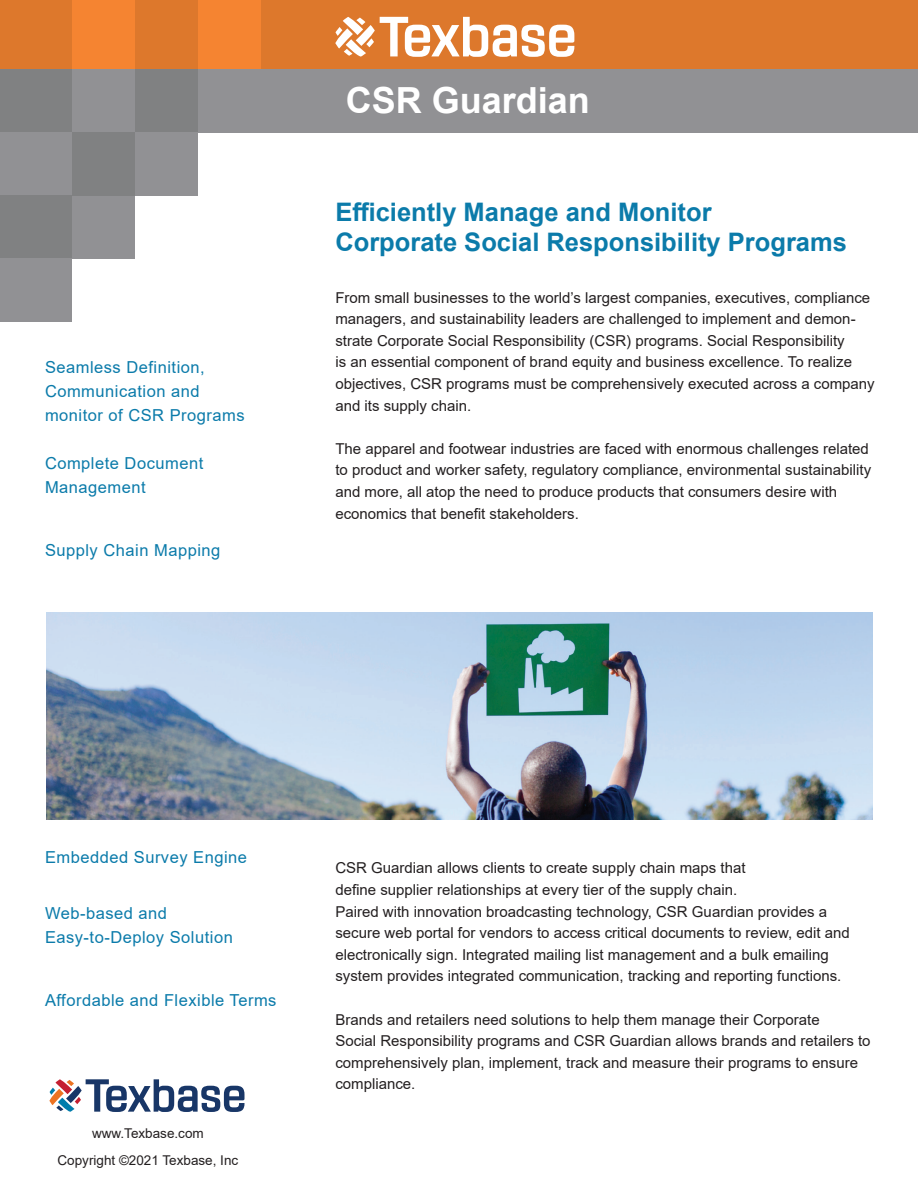
<style>
.page{position:relative;width:918px;height:1188px;background:#fff}
.page>*{position:absolute;margin:0;border:0;box-sizing:border-box;transform-origin:0 0}
.t1{font:700 36px "Arial";color:#fff}
.t2{font:700 25.5px/30.6px "Arial";color:#0b7baa}
.t3{font:16.5px/24px "Arial";letter-spacing:.03em;color:#0b7baa}
.t4{font:15px/21.6px "Arial";color:#231f20}
.t5{font:13.5px/27px "Arial";color:#231f20;text-align:center}
</style>
<div class="page">
<div style="left:261px;top:0;width:657px;height:69px;background:#dd782c"></div>
<div style="left:198px;top:0;width:63px;height:69px;background:#f58431"></div>
<div style="left:135px;top:0;width:63px;height:69px;background:#dd782c"></div>
<div style="left:71px;top:0;width:64px;height:69px;background:#f58431"></div>
<div style="left:198px;top:69px;width:720px;height:63px;background:#919194"></div>
<div style="left:135px;top:69px;width:63px;height:63px;background:#808182"></div>
<div style="left:71px;top:69px;width:64px;height:63px;background:#919194"></div>
<div style="left:135px;top:132px;width:63px;height:63px;background:#919194"></div>
<div style="left:71px;top:195px;width:64px;height:64px;background:#919194"></div>
<div style="left:71px;top:132px;width:64px;height:63px;background:#808182"></div>
<div style="left:0;top:0;width:71px;height:69px;background:#dd782c"></div>
<div style="left:0;top:69px;width:71px;height:63px;background:#808182"></div>
<div style="left:0;top:132px;width:71px;height:63px;background:#919194"></div>
<div style="left:0;top:195px;width:71px;height:64px;background:#808182"></div>
<div style="left:0;top:259px;width:71px;height:63px;background:#919194"></div>
<svg style="left:335px;top:17px;width:239px;height:40px"></svg>
<svg style="left:50px;top:1079px;width:194px;height:33px"></svg>
<img style="left:47px;top:612px;width:826px;height:208px">
<p class="t3" style="left:45px;top:355px;width:201px">Seamless Definition,<br>Communication and monitor of CSR Programs</p>
<p class="t3" style="left:45px;top:451px;width:160px">Complete Document<br>Management</p>
<p class="t3" style="left:45px;top:538px;width:177px">Supply Chain Mapping</p>
<h1 class="t1" style="left:346px;top:75px;width:246px">CSR Guardian</h1>
<h2 class="t2" style="left:335px;top:197px;width:513px">Efficiently Manage and Monitor<br>Corporate Social Responsibility Programs</h2>
<p class="t4" style="left:335px;top:287px;width:541px">From small businesses to the world’s largest companies, executives, compliance managers, and sustainability leaders are challenged to implement and demon&shy;strate Corporate Social Responsibility (CSR) programs. Social Responsibility<br>is an essential component of brand equity and business excellence. To realize objectives, CSR programs must be comprehensively executed across a company and its supply chain.</p>
<p class="t4" style="left:335px;top:438px;width:537px">The apparel and footwear industries are faced with enormous challenges related to product and worker safety, regulatory compliance, environmental sustainability and more, all atop the need to produce products that consumers desire with economics that benefit stakeholders.</p>
<p class="t3" style="left:45px;top:846px;width:204px">Embedded Survey Engine</p>
<p class="t3" style="left:45px;top:901px;width:189px">Web-based and<br>Easy-to-Deploy Solution</p>
<p class="t3" style="left:45px;top:988px;width:233px">Affordable and Flexible Terms</p>
<p class="t5" style="left:57px;top:1119px;width:182px">www.Texbase.com<br>Copyright ©2021 Texbase, Inc</p>
<p class="t4" style="left:335px;top:857px;width:516px">CSR Guardian allows clients to create supply chain maps that<br>define supplier relationships at every tier of the supply chain.<br>Paired with innovation broadcasting technology, CSR Guardian provides a secure web portal for vendors to access critical documents to review, edit and electronically sign. Integrated mailing list management and a bulk emailing system provides integrated communication, tracking and reporting functions.</p>
<p class="t4" style="left:335px;top:1008px;width:537px">Brands and retailers need solutions to help them manage their Corporate<br>Social Responsibility programs and CSR Guardian allows brands and retailers to comprehensively plan, implement, track and measure their programs to ensure compliance.</p>
</div>
